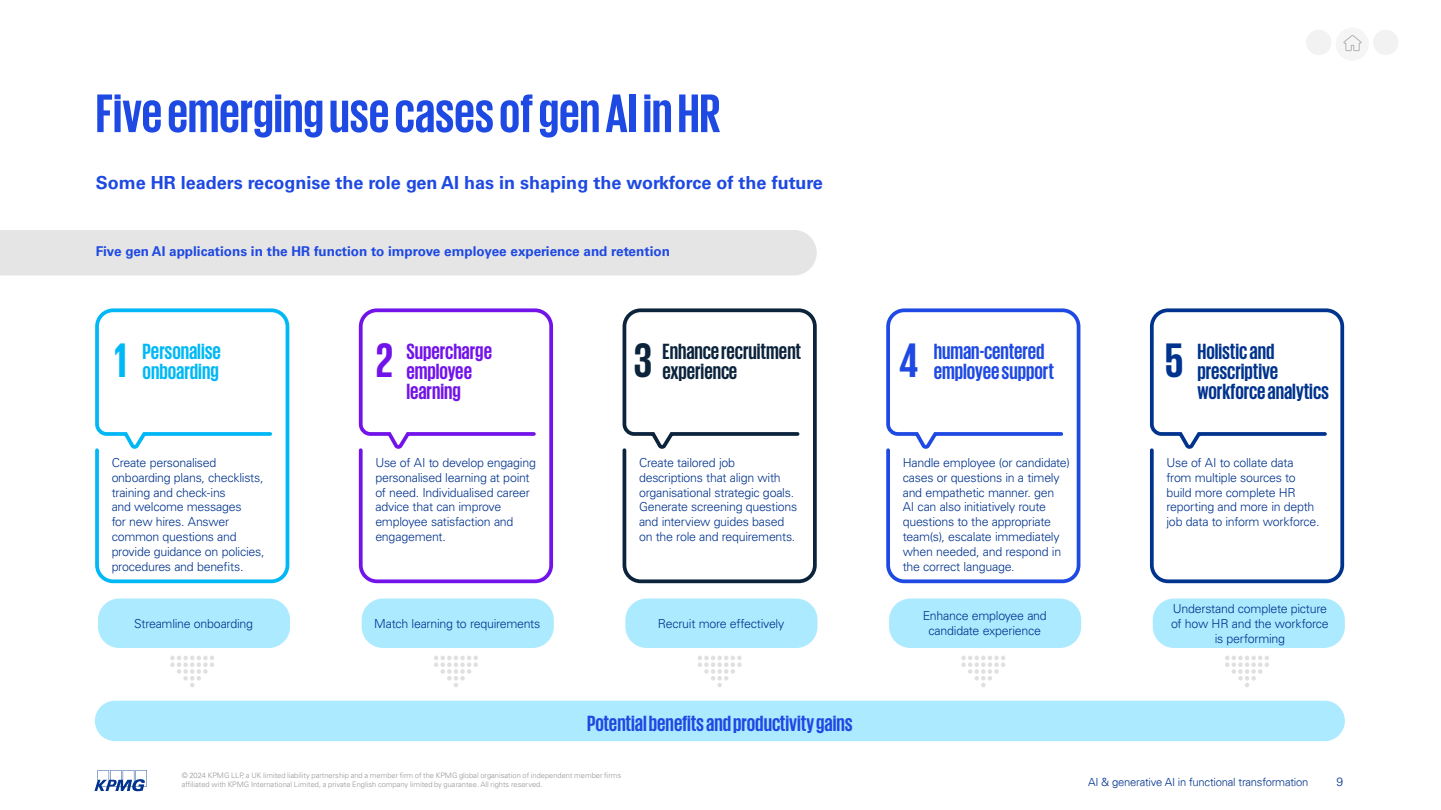
<style>
.page{position:relative;width:1441px;height:810px;background:#fff}
.page>*{position:absolute;margin:0;border:0;box-sizing:border-box;transform-origin:0 0}
.t1{font:700 55.5px "KPMG";letter-spacing:-.005em;color:#1e49e2}
.t2{font:700 22.5px/20.2px "KPMG";color:#1e49e2}
.t3{font:700 22.5px/20.2px "KPMG";color:#00338d}
.t4{font:700 22.5px/20.2px "KPMG";color:#0c233c}
.t5{font:700 22.5px/20.2px "KPMG";color:#7213ea;text-align:center}
.t6{font:700 22.5px/20.2px "KPMG";color:#00b8f5;text-align:right}
.t7{font:700 18px "Univers LT Std";color:#1e49e2}
.t8{font:700 13.5px "Univers LT Std";color:#1e49e2}
.t9{font:300 12.38px/14.9px "Univers LT Std";letter-spacing:-.02em;color:#00338d}
.t10{font:300 12px "Univers LT Std";color:#00338d}
.t11{font:300 11.25px "Univers 45";letter-spacing:-.02em;color:#00338d}
.t12{font:300 7.5px/9px "Univers LT Std";color:#939598}
.s1{font-size:49.5px}
</style>
<div class="page">
<div style="left:0;top:230px;width:816px;height:45px;background:#e5e5e5"></div>
<div style="left:95px;top:701px;width:1249px;height:40px;background:#aceaff;border-radius:20px"></div>
<svg style="left:95px;top:308px;width:195px;height:276px"></svg>
<svg style="left:622px;top:308px;width:195px;height:276px"></svg>
<svg style="left:358px;top:308px;width:196px;height:276px"></svg>
<svg style="left:886px;top:308px;width:195px;height:276px"></svg>
<svg style="left:1149px;top:308px;width:196px;height:276px"></svg>
<svg style="left:170px;top:656px;width:44px;height:31px"></svg>
<div style="left:98px;top:599px;width:192px;height:49px;background:#aceaff;border-radius:21px"></div>
<svg style="left:697px;top:656px;width:44px;height:31px"></svg>
<div style="left:625px;top:599px;width:192px;height:49px;background:#aceaff;border-radius:21px"></div>
<svg style="left:434px;top:656px;width:44px;height:31px"></svg>
<div style="left:361px;top:599px;width:192px;height:49px;background:#aceaff;border-radius:21px"></div>
<svg style="left:961px;top:656px;width:44px;height:31px"></svg>
<div style="left:889px;top:599px;width:192px;height:49px;background:#aceaff;border-radius:21px"></div>
<svg style="left:1225px;top:656px;width:43px;height:31px"></svg>
<div style="left:1152px;top:599px;width:192px;height:49px;background:#aceaff;border-radius:21px"></div>
<svg style="left:94px;top:770px;width:53px;height:21px"></svg>
<div style="left:1305px;top:30px;width:26px;height:25px;background:#f2f2f2;border-radius:50%"></div>
<div style="left:1372px;top:30px;width:26px;height:25px;background:#f2f2f2;border-radius:50%"></div>
<div style="left:1335px;top:28px;width:33px;height:33px;background:#f6f6f6;border-radius:50%"></div>
<svg style="left:1335px;top:27px;width:33px;height:33px"></svg>
<h1 class="t1" style="left:96px;top:85px;width:626px">Five emerging use cases of gen AI in HR</h1>
<h3 class="t7" style="left:96px;top:172px;width:728px">Some HR leaders recognise the role gen AI has in shaping the workforce of the future</h3>
<p class="t8" style="left:96px;top:243px;width:575px">Five gen AI applications in the HR function to improve employee experience and retention</p>
<h2 class="t6" style="left:114px;top:340px;width:108px"><span class="s1">1</span> Personalise onboarding</h2>
<h2 class="t5" style="left:375px;top:340px;width:118px"><span class="s1">2</span> Supercharge employee learning</h2>
<h2 class="t4" style="left:662px;top:340px;width:140px;text-indent:-29px"><span class="s1">3</span> Enhance recruitment experience</h2>
<p class="t9" style="left:112px;top:455px;width:154px">Create personalised onboarding plans, checklists, training and check-ins<br>and welcome messages<br>for new hires. Answer common questions and provide guidance on policies, procedures and benefits.</p>
<p class="t9" style="left:375px;top:455px;width:162px">Use of AI to develop engaging personalised learning at point of need. Individualised career advice that can improve employee satisfaction and engagement.</p>
<p class="t9" style="left:639px;top:455px;width:160px">Create tailored job descriptions that align with organisational strategic goals.<br>Generate screening questions and interview guides based on the role and requirements.</p>
<p class="t9" style="left:134px;top:616px;width:120px">Streamline onboarding</p>
<p class="t9" style="left:374px;top:616px;width:167px">Match learning to requirements</p>
<p class="t9" style="left:657px;top:616px;width:128px">Recruit more effectively</p>
<h2 class="t2" style="left:587px;top:713px;width:267px">Potential benefits and productivity gains</h2>
<h2 class="t2" style="left:933px;top:340px;width:122px;text-indent:-35px"><span class="s1">4</span> human-centered employee support</h2>
<p class="t9" style="left:902px;top:455px;width:169px">Handle employee (or candidate) cases or questions in a timely and empathetic manner. gen<br>AI can also initiatively route questions to the appropriate team(s), escalate immediately when needed, and respond in the correct language.</p>
<p class="t9" style="left:922px;top:609px;width:126px;text-align:center">Enhance employee and candidate experience</p>
<h2 class="t3" style="left:1197px;top:340px;width:133px;text-indent:-33px"><span class="s1">5</span> Holistic and prescriptive workforce analytics</h2>
<p class="t9" style="left:1166px;top:455px;width:155px">Use of AI to collate data from multiple sources to build more complete HR reporting and more in depth job data to inform workforce.</p>
<p class="t9" style="left:1170px;top:601px;width:159px;text-align:center">Understand complete picture of how HR and the workforce is performing</p>
<p class="t12" style="left:182px;top:771px;width:441px">© 2024 KPMG LLP, a UK limited liability partnership and a member firm of the KPMG global organisation of independent member firms affiliated with KPMG International Limited, a private English company limited by guarantee. All rights reserved.</p>
<p class="t11" style="left:1088px;top:775px;width:222px">AI &amp; generative AI in functional transformation</p>
<p class="t10" style="left:1336px;top:774px;width:8px">9</p>
</div>
